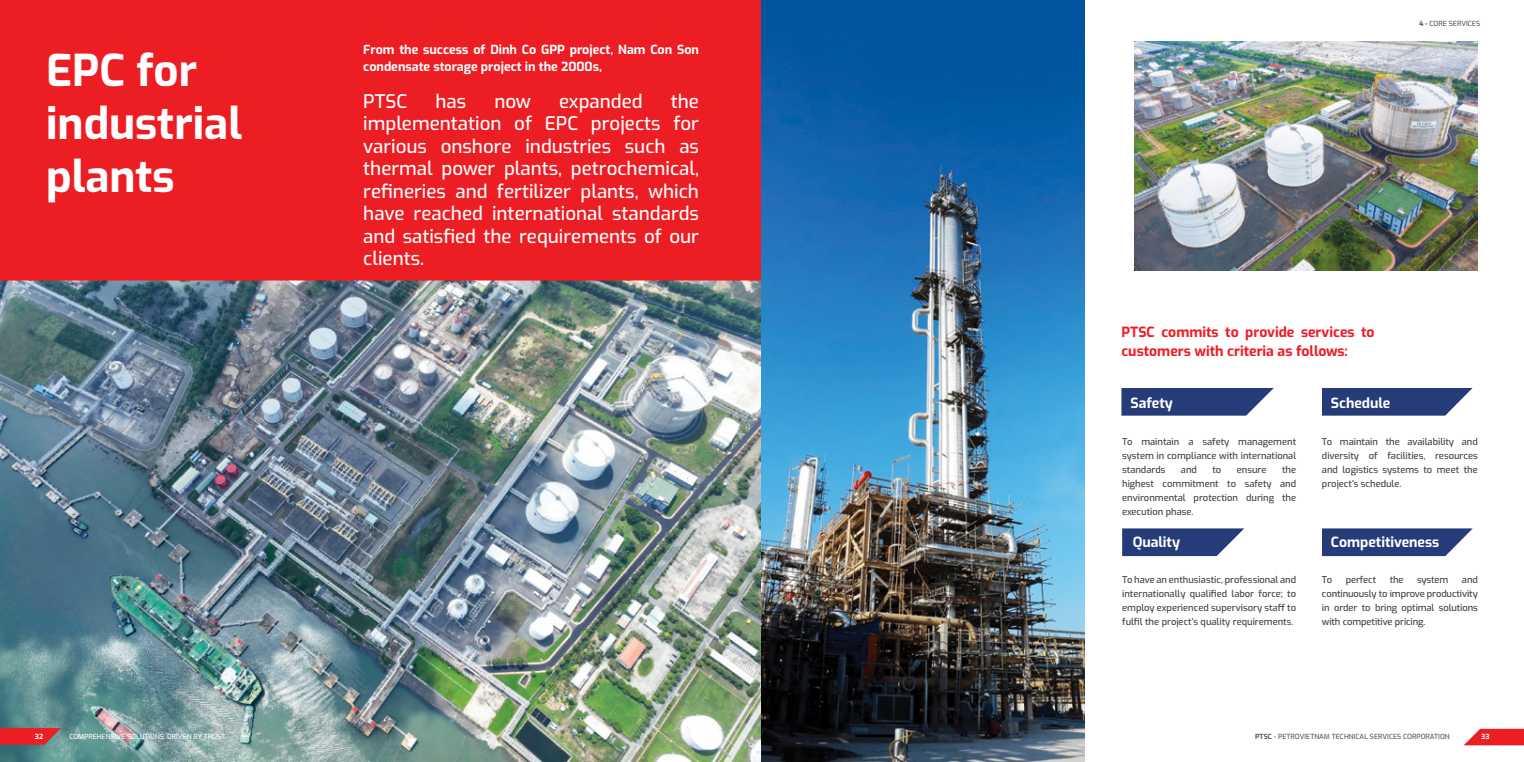
<style>
.page{position:relative;width:1524px;height:762px;background:#fff}
.page>*{position:absolute;margin:0;border:0;box-sizing:border-box;transform-origin:0 0}
.t1{font:700 43.75px/53.2px "Exo";color:#fff}
.t2{font:500 18.75px/22.5px "Exo";color:#fff;text-align:justify}
.t3{font:700 14px/18.8px "Exo";color:#ed1d24}
.t4{font:700 14px "Exo";color:#fff}
.t5{font:700 12.5px/16.2px "Exo";color:#fff}
.t6{font:500 9.38px/14px "Exo";color:#414042;text-align:justify}
.t7{font:500 7px "Exo";color:#58595b}
.t8{font:500 7px "Exo";color:#fff}
.t9{font:700 7px "Exo";color:#fff}
.s1{font-weight:700}
</style>
<div class="page">
<img style="left:0;top:280px;width:762px;height:482px">
<svg style="left:1464px;top:729px;width:60px;height:16px"></svg>
<svg style="left:0;top:728px;width:61px;height:16px"></svg>
<div style="left:0;top:0;width:762px;height:280px;background:#ed1d24"></div>
<svg style="left:1122px;top:528px;width:122px;height:28px;background:#415489"></svg>
<svg style="left:1322px;top:528px;width:150px;height:28px;background:#3b4f86"></svg>
<svg style="left:1322px;top:388px;width:150px;height:28px;background:#3b4f86"></svg>
<svg style="left:1121px;top:388px;width:152px;height:28px;background:#3b4f86"></svg>
<img style="left:762px;top:0;width:322px;height:762px">
<img style="left:1134px;top:42px;width:343px;height:229px">
<h1 class="t1" style="left:46px;top:41px;width:197px">EPC for industrial plants</h1>
<h3 class="t5" style="left:363px;top:41px;width:337px">From the success of Dinh Co GPP project, Nam Con Son condensate storage project in the 2000s,</h3>
<h2 class="t2" style="left:363px;top:89px;width:45px">PTSC</h2>
<h2 class="t2" style="left:435px;top:89px;width:32px">has</h2>
<h2 class="t2" style="left:494px;top:89px;width:38px">now</h2>
<h2 class="t2" style="left:559px;top:89px;width:85px">expanded</h2>
<p class="t2" style="left:363px;top:89px;width:337px;text-indent:307px">the implementation of EPC projects for various onshore industries such as thermal power plants, petrochemical, refineries and fertilizer plants, which have reached international standards and satisfied the requirements of our clients.</p>
<p class="t7" style="left:1419px;top:18px;width:63px"><span class="s1">4 -</span> CORE SERVICES</p>
<h3 class="t3" style="left:1121px;top:322px;width:255px">PTSC commits to provide services to customers with criteria as follows:</h3>
<h3 class="t4" style="left:1130px;top:392px;width:44px">Safety</h3>
<h3 class="t4" style="left:1331px;top:392px;width:61px">Schedule</h3>
<p class="t6" style="left:1122px;top:434px;width:175px">To maintain a safety management system in compliance with international standards</p>
<p class="t6" style="left:1122px;top:462px;width:175px;text-indent:160px">the highest commitment to safety and environmental protection during the execution phase.</p>
<p class="t6" style="left:1181px;top:462px;width:18px">and</p>
<p class="t6" style="left:1212px;top:462px;width:10px">to</p>
<p class="t6" style="left:1237px;top:462px;width:31px">ensure</p>
<p class="t6" style="left:1322px;top:434px;width:157px">To maintain the availability and diversity of facilities, resources and logistics systems to meet the project’s schedule.</p>
<h3 class="t4" style="left:1132px;top:531px;width:49px">Quality</h3>
<h3 class="t4" style="left:1331px;top:531px;width:110px">Competitiveness</h3>
<p class="t6" style="left:1122px;top:572px;width:175px">To have an enthusiastic, professional and internationally qualified labor force; to employ experienced supervisory staff to fulfil the project’s quality requirements.</p>
<p class="t6" style="left:1322px;top:572px;width:12px">To</p>
<p class="t6" style="left:1345px;top:572px;width:32px">perfect</p>
<p class="t6" style="left:1389px;top:572px;width:15px">the</p>
<p class="t6" style="left:1417px;top:572px;width:33px">system</p>
<p class="t6" style="left:1322px;top:572px;width:157px;text-indent:140px">and continuously to improve productivity in order to bring optimal solutions with competitive pricing.</p>
<p class="t9" style="left:35px;top:731px;width:10px">32</p>
<p class="t8" style="left:69px;top:731px;width:157px">COMPREHENSIVE SOLUTIONS, DRIVEN BY TRUST</p>
<p class="t7" style="left:1255px;top:731px;width:196px"><span class="s1">PTSC</span> - PETROVIETNAM TECHNICAL SERVICES CORPORATION</p>
<p class="t9" style="left:1481px;top:731px;width:10px">33</p>
</div>
